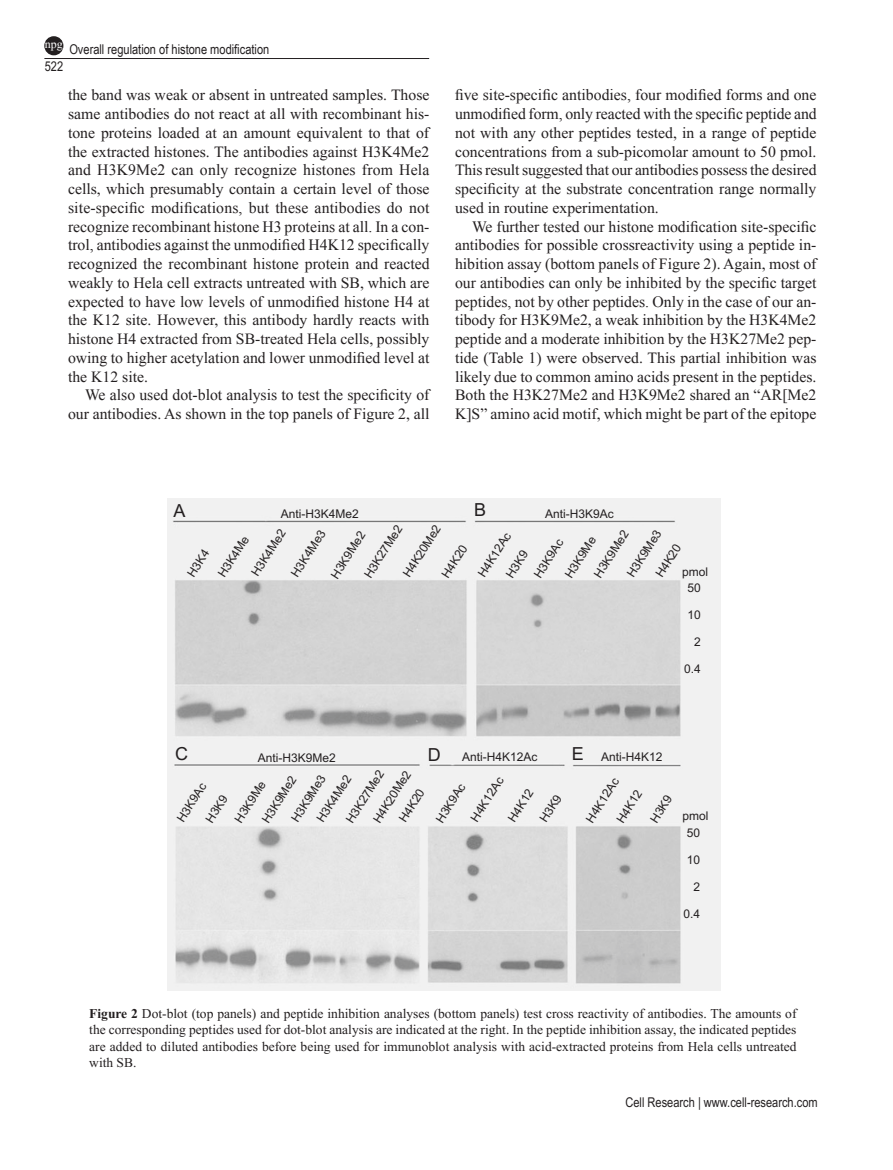
<style>
.page{position:relative;width:893px;height:1170px;background:#fff}
.page>*{position:absolute;margin:0;border:0;box-sizing:border-box;transform-origin:0 0}
.t1{font:18px "Arial";color:#231f20}
.t2{font:15.75px/18.8px "Times New Roman";color:#231f20;text-align:justify}
.t3{font:15.75px/18.8px "Times New Roman PSMT2";color:#231f20}
.t4{font:13.5px/16.5px "Times New Roman";color:#231f20;text-align:justify}
.t5{font:13.5px "Arial Narrow";color:#231f20}
.t6{font:13.5px "Arial Narrow 2";color:#231f20}
.t7{font:12px/25.8px "Arial";color:#231f20}
.t8{font:12px "Times New Roman";color:#fff}
.s1{font-family:"Times New Roman"}
.s2{font-weight:700}
</style>
<div class="page">
<hr style="left:44px;top:58px;width:385px;height:1px;background:#231f20">
<div style="left:45px;top:37px;width:18px;height:18px;background:#231f20;border-radius:50%"></div>
<div style="left:44px;top:36px;width:19px;height:19px;border:2px solid #231f20;border-radius:50%"></div>
<img style="left:168px;top:498px;width:552px;height:492px">
<p class="t8" style="left:45px;top:36px;width:19px">npg</p>
<p class="t5" style="left:69px;top:40px;width:201px">Overall regulation of histone modification</p>
<p class="t6" style="left:45px;top:57px;width:20px">522</p>
<p class="t2" style="left:68px;top:85px;width:363px">the band was weak or absent in untreated samples. Those same antibodies do not react at all with recombinant his&shy;tone proteins loaded at an amount equivalent to that of the extracted histones. The antibodies against H3K4Me2</p>
<p class="t3" style="left:68px;top:160px;width:363px">and H3K9Me2 can only recognize histones from Hela</p>
<p class="t2" style="left:68px;top:179px;width:363px">cells, which presumably contain a certain level of those</p>
<p class="t3" style="left:68px;top:198px;width:363px;text-align:justify">site-specific modifications, but these antibodies do not recognize recombinant histone H3 proteins at all. In a con&shy;trol, antibodies against the unmodified H4K12 specifically recognized the recombinant histone protein and reacted</p>
<p class="t2" style="left:68px;top:273px;width:363px">weakly to Hela cell extracts untreated with SB, which are</p>
<p class="t3" style="left:68px;top:292px;width:363px">expected to have low levels of unmodified histone H4 at</p>
<p class="t2" style="left:68px;top:310px;width:363px">the K12 site. However, this antibody hardly reacts with histone H4 extracted from SB-treated Hela cells, possibly</p>
<p class="t3" style="left:68px;top:348px;width:363px">owing to higher acetylation and lower unmodified level at</p>
<p class="t2" style="left:68px;top:367px;width:82px">the K12 site.</p>
<p class="t3" style="left:85px;top:385px;width:346px">We also used dot-blot analysis to test the specificity of</p>
<p class="t2" style="left:68px;top:404px;width:363px">our antibodies. As shown in the top panels of Figure 2, all</p>
<p class="t3" style="left:455px;top:85px;width:363px">five site-specific antibodies, four modified forms and one unmodified form, only reacted with the specific peptide and</p>
<p class="t2" style="left:455px;top:123px;width:363px">not with any other peptides tested, in a range of peptide concentrations from a sub-picomolar amount to 50 pmol.<br>This result suggested that our antibodies possess the desired</p>
<p class="t3" style="left:455px;top:179px;width:363px">specificity at the substrate concentration range normally</p>
<p class="t2" style="left:455px;top:198px;width:205px">used in routine experimentation.</p>
<p class="t3" style="left:472px;top:217px;width:346px">We further tested our histone modification site-specific</p>
<p class="t2" style="left:455px;top:235px;width:363px">antibodies for possible crossreactivity using a peptide in&shy;hibition assay (bottom panels of Figure 2). Again, most of</p>
<p class="t3" style="left:455px;top:273px;width:363px">our antibodies can only be inhibited by the specific target peptides, not by other peptides. Only in the case of our an<span class="s1">-</span></p>
<p class="t2" style="left:455px;top:310px;width:363px">tibody for H3K9Me2, a weak inhibition by the H3K4Me2 peptide and a moderate inhibition by the H3K27Me2 pep&shy;tide (Table 1) were observed. This partial inhibition was likely due to common amino acids present in the peptides.<br>Both the H3K27Me2 and H3K9Me2 shared an “AR[Me2<br>K]S” amino acid motif, which might be part of the epitope</p>
<p class="t1" style="left:174px;top:498px;width:14px">A</p>
<p class="t1" style="left:474px;top:498px;width:14px">B</p>
<p class="t7" style="left:281px;top:501px;width:80px">Anti-H3K4Me2</p>
<p class="t7" style="left:545px;top:501px;width:70px">Anti-H3K9Ac</p>
<p class="t7" style="left:189px;top:555px;width:48px;text-indent:-16px;rotate:-57deg">H3K4<br>H3K4Me</p>
<p class="t7" style="left:243px;top:568px;width:55px;rotate:-57deg">H3K4Me2</p>
<p class="t7" style="left:283px;top:568px;width:55px;rotate:-57deg">H3K4Me3</p>
<p class="t7" style="left:323px;top:570px;width:55px;rotate:-57deg">H3K9Me2</p>
<p class="t7" style="left:356px;top:569px;width:62px;rotate:-57deg">H3K27Me2</p>
<p class="t7" style="left:395px;top:568px;width:61px;rotate:-57deg">H4K20Me2</p>
<p class="t7" style="left:620px;top:569px;width:55px;line-height:24.2px;text-align:right;rotate:-57deg">H3K9Me3<br>H4K20</p>
<p class="t7" style="left:498px;top:569px;width:32px;rotate:-57deg">H3K9</p>
<p class="t7" style="left:526px;top:569px;width:46px;rotate:-57deg">H3K9Ac</p>
<p class="t7" style="left:566px;top:556px;width:55px;line-height:24.3px;text-indent:-16px;rotate:-57deg">H3K9Me<br>H3K9Me2</p>
<p class="t7" style="left:434px;top:569px;width:38px;rotate:-57deg">H4K20</p>
<p class="t7" style="left:470px;top:569px;width:52px;rotate:-57deg">H4K12Ac</p>
<p class="t7" style="left:682px;top:564px;width:28px;line-height:15.6px;text-align:center">pmol<br>50</p>
<p class="t7" style="left:687px;top:601px;width:15px">10</p>
<p class="t7" style="left:694px;top:628px;width:8px">2</p>
<p class="t7" style="left:684px;top:655px;width:18px">0.4</p>
<p class="t1" style="left:175px;top:741px;width:14px">C</p>
<p class="t1" style="left:428px;top:743px;width:14px">D</p>
<p class="t1" style="left:572px;top:741px;width:14px">E</p>
<p class="t7" style="left:258px;top:745px;width:80px">Anti-H3K9Me2</p>
<p class="t7" style="left:462px;top:744px;width:77px">Anti-H4K12Ac</p>
<p class="t7" style="left:601px;top:744px;width:63px">Anti-H4K12</p>
<p class="t7" style="left:318px;top:801px;width:62px;line-height:24.8px;text-indent:-15px;rotate:-57deg">H3K4Me2<br>H3K27Me2</p>
<p class="t7" style="left:375px;top:803px;width:46px;line-height:21.1px;text-indent:-15px;rotate:-57deg">H4K20Me2<br>H4K20</p>
<p class="t7" style="left:264px;top:801px;width:55px;line-height:24.2px;text-indent:-17px;rotate:-57deg">H3K9Me2<br>H3K9Me3</p>
<p class="t7" style="left:227px;top:814px;width:48px;rotate:-57deg">H3K9Me</p>
<p class="t7" style="left:169px;top:813px;width:46px;rotate:-57deg">H3K9Ac</p>
<p class="t7" style="left:198px;top:814px;width:32px;rotate:-57deg">H3K9</p>
<p class="t7" style="left:428px;top:814px;width:46px;rotate:-57deg">H3K9Ac</p>
<p class="t7" style="left:463px;top:813px;width:52px;rotate:-57deg">H4K12Ac</p>
<p class="t7" style="left:500px;top:813px;width:38px;rotate:-57deg">H4K12</p>
<p class="t7" style="left:532px;top:814px;width:32px;rotate:-57deg">H3K9</p>
<p class="t7" style="left:578px;top:814px;width:55px;text-align:right;rotate:-57deg">H4K12Ac<br>H4K12</p>
<p class="t7" style="left:642px;top:814px;width:32px;rotate:-57deg">H3K9</p>
<p class="t7" style="left:683px;top:807px;width:28px;line-height:16.8px;text-align:center">pmol<br>50</p>
<p class="t7" style="left:687px;top:846px;width:15px">10</p>
<p class="t7" style="left:694px;top:873px;width:8px">2</p>
<p class="t7" style="left:684px;top:900px;width:18px">0.4</p>
<p class="t4" style="left:89px;top:1004px;width:709px"><span class="s2">Figure 2</span> Dot-blot (top panels) and peptide inhibition analyses (bottom panels) test cross reactivity of antibodies. The amounts of the corresponding peptides used for dot-blot analysis are indicated at the right. In the peptide inhibition assay, the indicated peptides are added to diluted antibodies before being used for immunoblot analysis with acid-extracted proteins from Hela cells untreated with SB.</p>
<p class="t6" style="left:625px;top:1092px;width:194px">Cell Research | www.cell-research.com</p>
</div>
